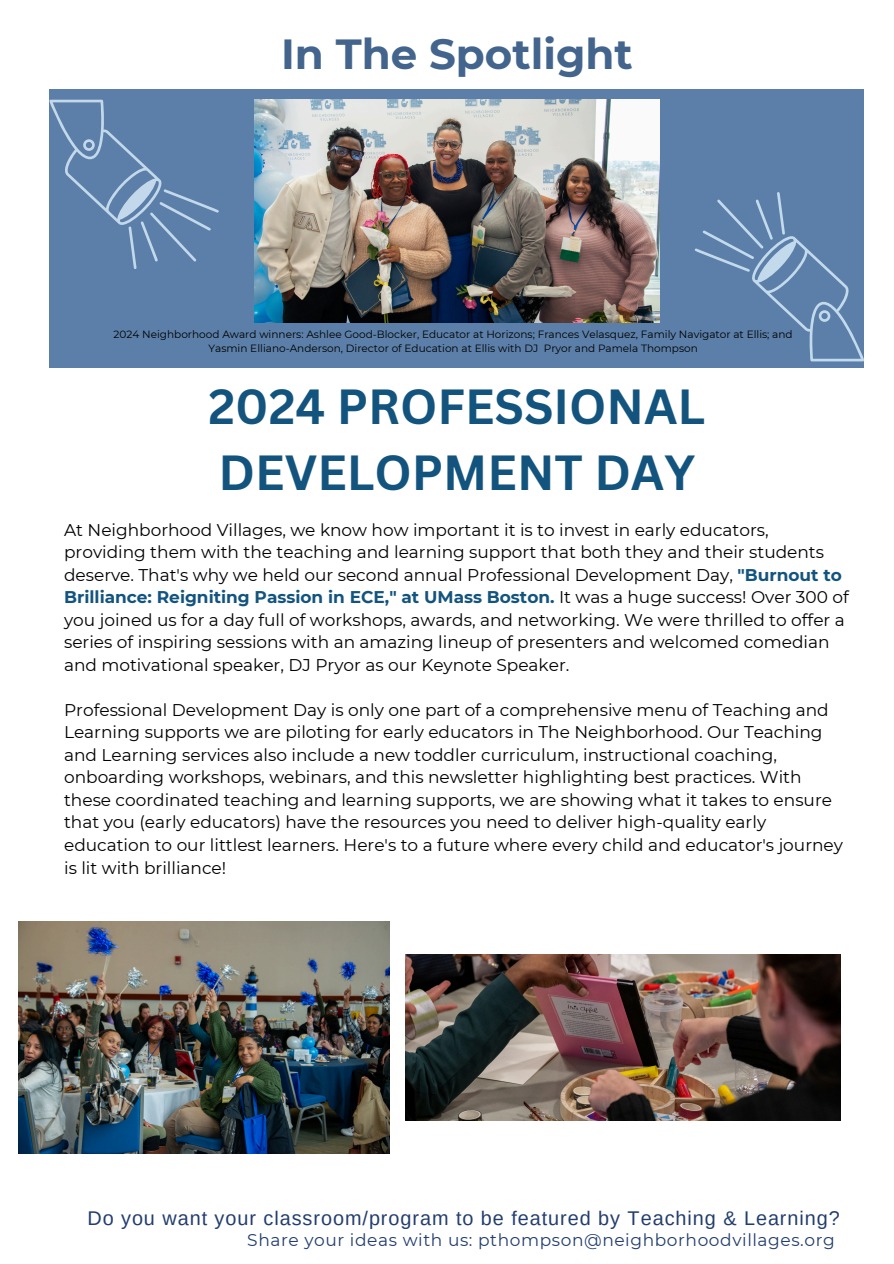
<style>
.page{position:relative;width:894px;height:1264px;background:#fff}
.page>*{position:absolute;margin:0;border:0;box-sizing:border-box;transform-origin:0 0}
.t1{font:700 48px/66.3px "Canva Sans";color:#13547e}
.t2{font:700 42px "Montserrat";color:#43658d}
.t3{font:19.8px "Arimo";letter-spacing:.05em;color:#233e6e}
.t4{font:16.95px/22.5px "Montserrat";color:#000}
.t5{font:16.95px "Montserrat";letter-spacing:.035em;color:#233e6e}
.t6{font:10.5px/14px "Montserrat";color:#000;text-align:center}
.s1{font-weight:700;color:#13547e}
</style>
<div class="page">
<div style="left:50px;top:89px;width:814px;height:279px;background:#5b7fa8"></div>
<svg style="left:694px;top:192px;width:170px;height:169px"></svg>
<svg style="left:49px;top:100px;width:170px;height:169px"></svg>
<img style="left:255px;top:100px;width:403px;height:222px">
<img style="left:19px;top:921px;width:370px;height:232px">
<img style="left:405px;top:954px;width:434px;height:166px">
<h4 class="t2" style="left:281px;top:28px;width:353px">In The Spotlight</h4>
<p class="t6" style="left:114px;top:327px;width:680px">2024 Neighborhood Award winners: Ashlee Good-Blocker, Educator at Horizons; Frances Velasquez, Family Navigator at Ellis; and<br>Yasmin Elliano-Anderson, Director of Education at Ellis with DJ Pryor and Pamela Thompson</p>
<p class="t1" style="left:208px;top:372px;width:498px">2024 PROFESSIONAL<br>DEVELOPMENT DAY</p>
<p class="t4" style="left:64px;top:518px;width:785px">At Neighborhood Villages, we know how important it is to invest in early educators, providing them with the teaching and learning support that both they and their students deserve. That's why we held our second annual Professional Development Day, <span class="s1">"Burnout to Brilliance: Reigniting Passion in ECE," at UMass Boston.</span> It was a huge success! Over 300 of you joined us for a day full of workshops, awards, and networking. We were thrilled to offer a series of inspiring sessions with an amazing lineup of presenters and welcomed comedian and motivational speaker, DJ Pryor as our Keynote Speaker.</p>
<p class="t4" style="left:64px;top:698px;width:780px">Professional Development Day is only one part of a comprehensive menu of Teaching and Learning supports we are piloting for early educators in The Neighborhood. Our Teaching and Learning services also include a new toddler curriculum, instructional coaching, onboarding workshops, webinars, and this newsletter highlighting best practices. With these coordinated teaching and learning supports, we are showing what it takes to ensure that you (early educators) have the resources you need to deliver high-quality early education to our littlest learners. Here's to a future where every child and educator's journey is lit with brilliance!</p>
<h4 class="t3" style="left:87px;top:1207px;width:753px">Do you want your classroom/program to be featured by Teaching &amp; Learning?</h4>
<h1 class="t5" style="left:247px;top:1229px;width:589px">Share your ideas with us: pthompson@neighborhoodvillages.org</h1>
</div>
